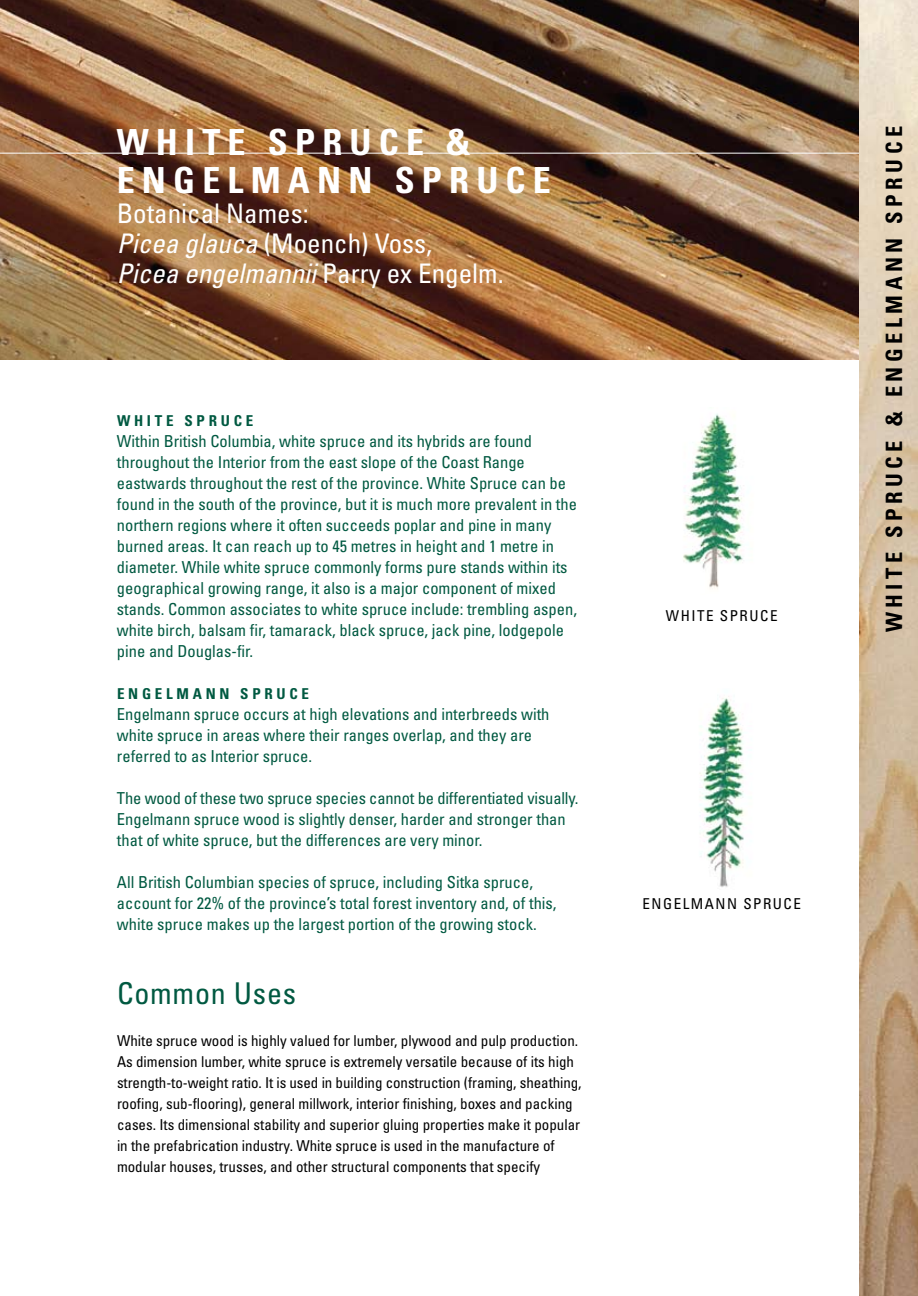
<style>
.page{position:relative;width:918px;height:1296px;background:#fff}
.page>*{position:absolute;margin:0;border:0;box-sizing:border-box;transform-origin:0 0}
.t1{font:700 condensed 36px/37.5px "Univers";letter-spacing:.2em;color:#fff}
.t2{font:condensed 30px "Univers";letter-spacing:.025em;color:#005941}
.t3{font:condensed 27px/30px "Univers";color:#fff}
.t4{font:700 condensed 22.5px "Univers";letter-spacing:.2em;color:#000}
.t5{font:condensed 16.5px/21px "Univers";color:#005941}
.t6{font:condensed 15px/21px "Univers";color:#000}
.t7{font:700 condensed 15px "Univers";letter-spacing:.25em;color:#005941}
.s1{font-style:italic}
</style>
<div class="page">
<img style="left:0;top:0;width:860px;height:360px">
<hr style="left:0;top:153px;width:860px;height:1px;background:#fff">
<img style="left:860px;top:0;width:58px;height:1296px">
<img style="left:683px;top:414px;width:60px;height:175px">
<img style="left:700px;top:696px;width:44px;height:191px">
<h1 class="t1" style="left:117px;top:123px;width:436px">WHITE SPRUCE &amp;<br>ENGELMANN SPRUCE</h1>
<h3 class="t3" style="left:117px;top:198px;width:388px">Botanical Names:<br><span class="s1">Picea glauca</span> (Moench) Voss,<br><span class="s1">Picea engelmannii</span> Parry ex Engelm.</h3>
<p class="t7" style="left:117px;top:412px;width:28px">WHITE</p>
<p class="t7" style="left:184px;top:412px;width:25px">SPRUCE</p>
<p class="t5" style="left:117px;top:430px;width:462px">Within British Columbia, white spruce and its hybrids are found throughout the Interior from the east slope of the Coast Range eastwards throughout the rest of the province. White Spruce can be found in the south of the province, but it is much more prevalent in the northern regions where it often succeeds poplar and pine in many burned areas. It can reach up to 45 metres in height and 1 metre in diameter. While white spruce commonly forms pure stands within its geographical growing range, it also is a major component of mixed stands. Common associates to white spruce include: trembling aspen, white birch, balsam fir, tamarack, black spruce, jack pine, lodgepole pine and Douglas-fir.</p>
<p class="t7" style="left:117px;top:685px;width:25px">ENGELMANN</p>
<p class="t7" style="left:240px;top:685px;width:25px">SPRUCE</p>
<p class="t5" style="left:117px;top:703px;width:434px">Engelmann spruce occurs at high elevations and interbreeds with white spruce in areas where their ranges overlap, and they are referred to as Interior spruce.</p>
<p class="t5" style="left:117px;top:787px;width:463px">The wood of these two spruce species cannot be differentiated visually.<br>Engelmann spruce wood is slightly denser, harder and stronger than that of white spruce, but the differences are very minor.</p>
<p class="t5" style="left:117px;top:871px;width:441px">All British Columbian species of spruce, including Sitka spruce, account for 22% of the province’s total forest inventory and, of this, white spruce makes up the largest portion of the growing stock.</p>
<h2 class="t2" style="left:117px;top:974px;width:181px">Common Uses</h2>
<p class="t6" style="left:117px;top:1029px;width:466px">White spruce wood is highly valued for lumber, plywood and pulp production.<br>As dimension lumber, white spruce is extremely versatile because of its high strength-to-weight ratio. It is used in building construction (framing, sheathing, roofing, sub-flooring), general millwork, interior finishing, boxes and packing cases. Its dimensional stability and superior gluing properties make it popular in the prefabrication industry. White spruce is used in the manufacture of modular houses, trusses, and other structural components that specify</p>
<p class="t6" style="left:666px;top:605px;width:34px">white</p>
<p class="t6" style="left:720px;top:605px;width:11px">spruce</p>
<p class="t6" style="left:643px;top:893px;width:61px">engelmann</p>
<p class="t6" style="left:743px;top:893px;width:11px">spruce</p>
<h3 class="t4" style="left:880px;top:632px;width:508px;rotate:-90deg">WHITE SPRUCE &amp; ENGELMANN SPRUCE</h3>
</div>
